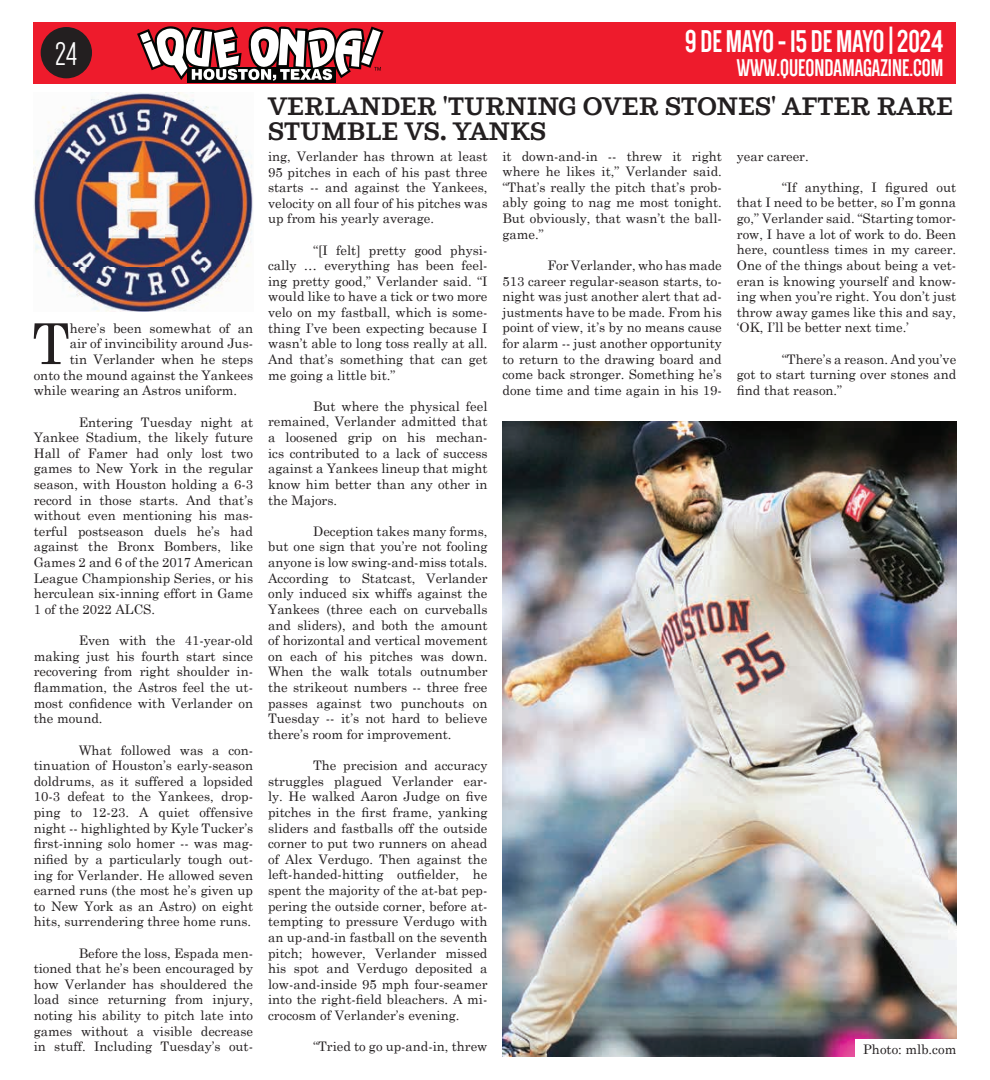
<style>
.page{position:relative;width:990px;height:1080px;background:#fff}
.page>*{position:absolute;margin:0;border:0;box-sizing:border-box;transform-origin:0 0}
.t1{font:56.38px "Century Schoolbook";color:#231f20}
.t2{font:33.75px "Dense";color:#fff}
.t3{font:700 32.5px "Dense W01";color:#fff}
.t4{font:25px/25px "Ghostlight";color:#231f20}
.t5{font:700 25px "Dense W01";color:#fff}
.t6{font:13.12px/15.6px "Century Schoolbook";color:#231f20;text-align:justify}
</style>
<div class="page">
<div style="left:34px;top:22px;width:922px;height:62px;background:#ee1b2c"></div>
<div style="left:187px;top:67px;width:149px;height:15px;background:#040503"></div>
<svg style="left:137px;top:26px;width:247px;height:55px"></svg>
<div style="left:41px;top:27px;width:51px;height:51px;background:#231f20;border-radius:50%"></div>
<img style="left:34px;top:92px;width:219px;height:220px">
<img style="left:502px;top:421px;width:454px;height:635px">
<div style="left:855px;top:1039px;width:115px;height:41px;background:#fff"></div>
<h2 class="t2" style="left:55px;top:37px;width:24px">24</h2>
<h1 class="t1" style="left:32px;top:296px;width:39px">T</h1>
<p class="t6" style="left:70px;top:319px;width:185px">here’s been somewhat of an</p>
<p class="t6" style="left:70px;top:335px;width:185px">air of invincibility around Jus-</p>
<p class="t6" style="left:70px;top:350px;width:185px">tin Verlander when he steps</p>
<p class="t6" style="left:34px;top:366px;width:221px">onto the mound against the Yankees</p>
<p class="t6" style="left:34px;top:382px;width:205px">while wearing an Astros uniform.</p>
<p class="t6" style="left:34px;top:413px;width:221px;text-indent:45px">Entering Tuesday night at Yankee Stadium, the likely future Hall of Famer had only lost two games to New York in the regular season, with Houston holding a 6-3 record in those starts. And that’s without even mentioning his mas&shy;terful postseason duels he’s had against the Bronx Bombers, like Games 2 and 6 of the 2017 American League Championship Series, or his herculean six-inning effort in Game 1 of the 2022 ALCS.</p>
<p class="t6" style="left:34px;top:632px;width:221px;text-indent:45px">Even with the 41-year-old making just his fourth start since recovering from right shoulder in&shy;flammation, the Astros feel the ut&shy;most confidence with Verlander on the mound.</p>
<p class="t6" style="left:34px;top:741px;width:221px;text-indent:45px">What followed was a con&shy;tinuation of Houston’s early-season doldrums, as it suffered a lopsided 10-3 defeat to the Yankees, drop&shy;ping to 12-23. A quiet offensive night -- highlighted by Kyle Tucker’s first-inning solo homer -- was mag&shy;nified by a particularly tough out&shy;ing for Verlander. He allowed seven earned runs (the most he’s given up to New York as an Astro) on eight hits, surrendering three home runs.</p>
<p class="t6" style="left:34px;top:944px;width:221px;text-indent:45px">Before the loss, Espada men&shy;tioned that he’s been encouraged by how Verlander has shouldered the load since returning from injury, noting his ability to pitch late into games without a visible decrease in stuff. Including Tuesday’s out-</p>
<h3 class="t3" style="left:685px;top:25px;width:260px">9 DE MAYO - 15 DE MAYO | 2024</h3>
<h3 class="t5" style="left:737px;top:55px;width:208px">WWW.QUEONDAMAGAZINE.COM</h3>
<h3 class="t4" style="left:268px;top:92px;width:687px">VERLANDER 'TURNING OVER STONES' AFTER RARE<br>STUMBLE VS. YANKS</h3>
<p class="t6" style="left:268px;top:147px;width:221px">ing, Verlander has thrown at least 95 pitches in each of his past three starts -- and against the Yankees, velocity on all four of his pitches was up from his yearly average.</p>
<p class="t6" style="left:268px;top:241px;width:221px;text-indent:45px">“[I felt] pretty good physi&shy;cally … everything has been feel&shy;ing pretty good,” Verlander said. “I would like to have a tick or two more velo on my fastball, which is some&shy;thing I’ve been expecting because I wasn’t able to long toss really at all.<br>And that’s something that can get me going a little bit.”</p>
<p class="t6" style="left:268px;top:397px;width:221px;text-indent:45px">But where the physical feel remained, Verlander admitted that a loosened grip on his mechan&shy;ics contributed to a lack of success against a Yankees lineup that might know him better than any other in the Majors.</p>
<p class="t6" style="left:268px;top:522px;width:221px;text-indent:45px">Deception takes many forms, but one sign that you’re not fooling anyone is low swing-and-miss totals.<br>According to Statcast, Verlander only induced six whiffs against the Yankees (three each on curveballs and sliders), and both the amount of horizontal and vertical movement on each of his pitches was down.<br>When the walk totals outnumber the strikeout numbers -- three free passes against two punchouts on Tuesday -- it’s not hard to believe there’s room for improvement.</p>
<p class="t6" style="left:268px;top:756px;width:221px;text-indent:45px">The precision and accuracy struggles plagued Verlander ear&shy;ly. He walked Aaron Judge on five pitches in the first frame, yanking sliders and fastballs off the outside corner to put two runners on ahead of Alex Verdugo. Then against the left-handed-hitting outfielder, he spent the majority of the at-bat pep&shy;pering the outside corner, before at&shy;tempting to pressure Verdugo with an up-and-in fastball on the seventh pitch; however, Verlander missed his spot and Verdugo deposited a low-and-inside 95 mph four-seamer into the right-field bleachers. A mi&shy;crocosm of Verlander’s evening.</p>
<p class="t6" style="left:313px;top:1038px;width:176px">“Tried to go up-and-in, threw</p>
<p class="t6" style="left:502px;top:147px;width:221px">it down-and-in -- threw it right where he likes it,” Verlander said. “That’s really the pitch that’s prob&shy;ably going to nag me most tonight.<br>But obviously, that wasn’t the ball&shy;game.”</p>
<p class="t6" style="left:502px;top:256px;width:221px;text-indent:45px">For Verlander, who has made 513 career regular-season starts, to&shy;night was just another alert that ad&shy;justments have to be made. From his point of view, it’s by no means cause for alarm -- just another opportunity to return to the drawing board and come back stronger. Something he’s done time and time again in his 19-</p>
<p class="t6" style="left:737px;top:147px;width:73px">year career.</p>
<p class="t6" style="left:737px;top:178px;width:221px;text-indent:45px">“If anything, I figured out that I need to be better, so I’m gonna go,” Verlander said. “Starting tomor&shy;row, I have a lot of work to do. Been here, countless times in my career.<br>One of the things about being a vet&shy;eran is knowing yourself and know&shy;ing when you’re right. You don’t just throw away games like this and say, ‘OK, I’ll be better next time.’</p>
<p class="t6" style="left:737px;top:350px;width:221px;text-indent:45px">“There’s a reason. And you’ve got to start turning over stones and find that reason.”</p>
<p class="t6" style="left:863px;top:1040px;width:95px">Photo: mlb.com</p>
</div>
